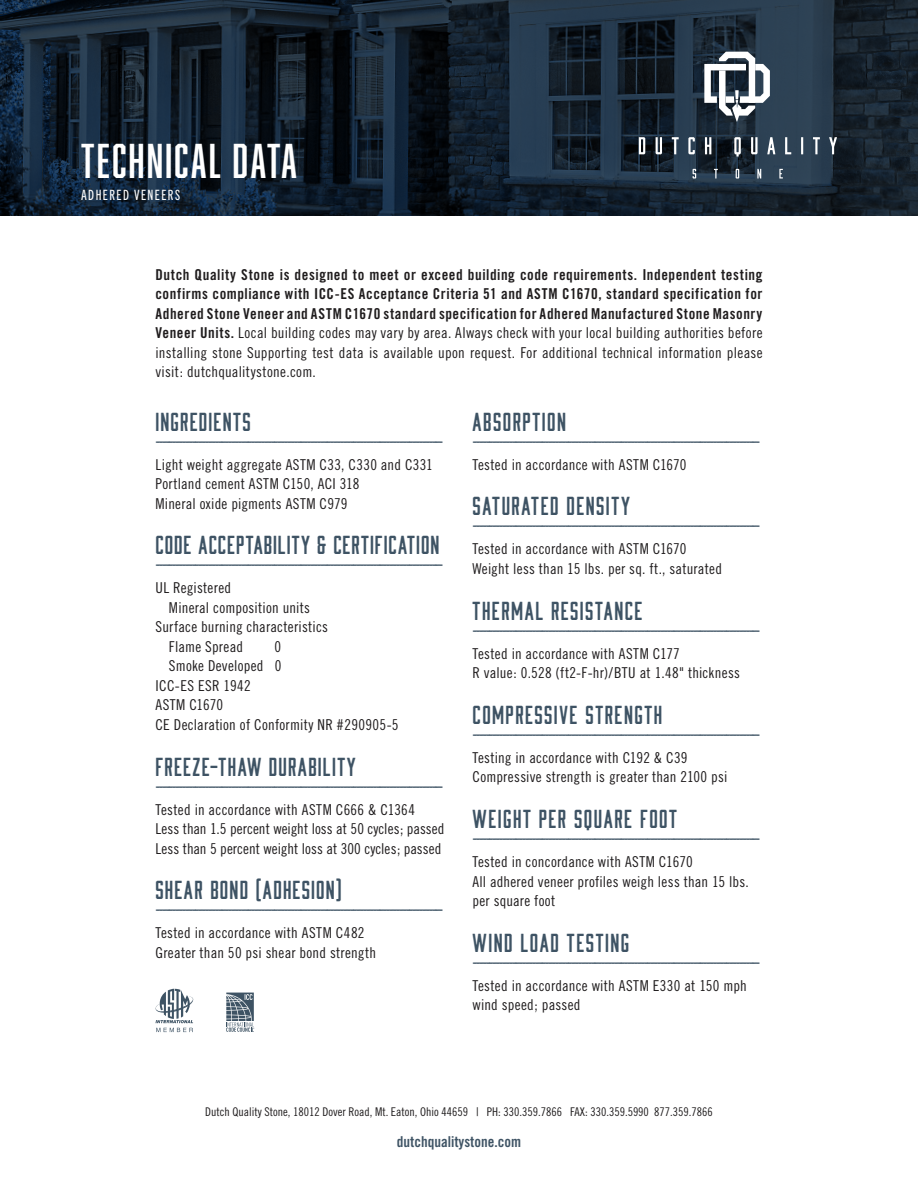
<style>
.page{position:relative;width:918px;height:1188px;background:#fff}
.page>*{position:absolute;margin:0;border:0;box-sizing:border-box;transform-origin:0 0}
.t1{font:45px "Abolition";letter-spacing:.05em;color:#fff}
.t2{font:24px "Abolition Round";letter-spacing:.06em;color:#3e5364}
.t3{font:15px/19.5px "Trade Gothic Cond Eighteen";letter-spacing:.015em;color:#1f1c1d}
.t4{font:15px/19.5px "Trade Gothic Bold Cond Twenty";letter-spacing:.035em;color:#1f1c1d;text-align:justify}
.t5{font:15px "Trade Gothic Bold Cond Twenty";color:#3e5364}
.t6{font:14.25px "Trade Gothic Bold Cond Twenty";color:#3e5364}
.t7{font:14.25px "Trade Gothic Next LT Pro Cm";letter-spacing:.11em;color:#fff}
.t8{font:12px "Trade Gothic Cond Eighteen";color:#1f1c1d}
.s1{font-family:"Trade Gothic Cond Eighteen"}
</style>
<div class="page">
<svg style="left:0;top:0;width:918px;height:216px;background:#162533"></svg>
<svg style="left:639px;top:137px;width:6px;height:17px"></svg>
<svg style="left:656px;top:137px;width:6px;height:17px"></svg>
<svg style="left:672px;top:137px;width:7px;height:17px"></svg>
<svg style="left:688px;top:137px;width:7px;height:17px"></svg>
<svg style="left:705px;top:137px;width:6px;height:17px"></svg>
<svg style="left:734px;top:137px;width:7px;height:20px"></svg>
<svg style="left:751px;top:137px;width:7px;height:17px"></svg>
<svg style="left:767px;top:137px;width:8px;height:17px"></svg>
<svg style="left:785px;top:137px;width:6px;height:17px"></svg>
<svg style="left:801px;top:137px;width:2px;height:17px"></svg>
<svg style="left:813px;top:137px;width:7px;height:17px"></svg>
<svg style="left:829px;top:137px;width:8px;height:17px"></svg>
<svg style="left:693px;top:169px;width:3px;height:9px"></svg>
<svg style="left:714px;top:169px;width:4px;height:9px"></svg>
<svg style="left:736px;top:169px;width:3px;height:9px"></svg>
<svg style="left:757px;top:169px;width:4px;height:9px"></svg>
<svg style="left:779px;top:169px;width:4px;height:9px"></svg>
<svg style="left:704px;top:52px;width:66px;height:70px"></svg>
<svg style="left:155px;top:989px;width:39px;height:43px"></svg>
<svg style="left:226px;top:993px;width:28px;height:39px"></svg>
<p class="t1" style="left:81px;top:135px;width:217px">TECHNICAL DATA</p>
<p class="t7" style="left:81px;top:185px;width:101px">ADHERED VENEERS</p>
<p class="t4" style="left:155px;top:265px;width:609px">Dutch Quality Stone is designed to meet or exceed building code requirements. Independent testing confirms compliance with ICC-ES Acceptance Criteria 51 and ASTM C1670, standard specification for Adhered Stone Veneer and ASTM C1670 standard specification for Adhered Manufactured Stone Masonry Veneer Units. <span class="s1">Local building codes may vary by area. Always check with your local building authorities before installing stone Supporting test data is available upon request. For additional technical information please visit: dutchqualitystone.com.</span></p>
<p class="t2" style="left:155px;top:407px;width:97px">INGREDIENTS</p>
<p class="t6" style="left:155px;top:432px;width:289px">---------------------------------------------------------------------------------------</p>
<p class="t3" style="left:155px;top:454px;width:279px">Light weight aggregate ASTM C33, C330 and C331<br>Portland cement ASTM C150, ACI 318</p>
<p class="t3" style="left:155px;top:493px;width:193px">Mineral oxide pigments ASTM C979</p>
<p class="t2" style="left:155px;top:531px;width:285px">CODE ACCEPTABILITY &amp; CERTIFICATION</p>
<p class="t6" style="left:155px;top:556px;width:289px">---------------------------------------------------------------------------------------</p>
<p class="t3" style="left:155px;top:578px;width:77px">UL Registered</p>
<p class="t3" style="left:169px;top:598px;width:143px">Mineral composition units</p>
<p class="t3" style="left:155px;top:617px;width:174px">Surface burning characteristics</p>
<p class="t3" style="left:169px;top:637px;width:76px">Flame Spread</p>
<p class="t3" style="left:274px;top:637px;width:8px">0</p>
<p class="t3" style="left:169px;top:656px;width:114px">Smoke Developed 0</p>
<p class="t3" style="left:155px;top:676px;width:97px">ICC-ES ESR 1942</p>
<p class="t3" style="left:155px;top:695px;width:69px">ASTM C1670</p>
<p class="t3" style="left:155px;top:715px;width:245px">CE Declaration of Conformity NR #290905-5</p>
<p class="t2" style="left:155px;top:752px;width:202px">FREEZE-THAW DURABILITY</p>
<p class="t6" style="left:155px;top:777px;width:289px">---------------------------------------------------------------------------------------</p>
<p class="t3" style="left:155px;top:799px;width:261px">Tested in accordance with ASTM C666 &amp; C1364</p>
<p class="t3" style="left:155px;top:819px;width:291px">Less than 1.5 percent weight loss at 50 cycles; passed<br>Less than 5 percent weight loss at 300 cycles; passed</p>
<p class="t2" style="left:155px;top:876px;width:188px">SHEAR BOND (ADHESION)</p>
<p class="t6" style="left:155px;top:901px;width:289px">---------------------------------------------------------------------------------------</p>
<p class="t3" style="left:155px;top:923px;width:211px">Tested in accordance with ASTM C482</p>
<p class="t3" style="left:155px;top:943px;width:222px">Greater than 50 psi shear bond strength</p>
<p class="t2" style="left:473px;top:407px;width:95px">ABSORPTION</p>
<p class="t6" style="left:472px;top:432px;width:289px">---------------------------------------------------------------------------------------</p>
<p class="t3" style="left:472px;top:454px;width:216px">Tested in accordance with ASTM C1670</p>
<p class="t2" style="left:473px;top:492px;width:159px">SATURATED DENSITY</p>
<p class="t6" style="left:472px;top:517px;width:289px">---------------------------------------------------------------------------------------</p>
<p class="t3" style="left:472px;top:539px;width:216px">Tested in accordance with ASTM C1670</p>
<p class="t3" style="left:472px;top:559px;width:251px">Weight less than 15 lbs. per sq. ft., saturated</p>
<p class="t2" style="left:473px;top:596px;width:171px">THERMAL RESISTANCE</p>
<p class="t6" style="left:472px;top:621px;width:289px">---------------------------------------------------------------------------------------</p>
<p class="t3" style="left:472px;top:643px;width:209px">Tested in accordance with ASTM C177</p>
<p class="t3" style="left:472px;top:663px;width:269px">R value: 0.528 (ft2-F-hr)/BTU at 1.48" thickness</p>
<p class="t2" style="left:473px;top:700px;width:191px">COMPRESSIVE STRENGTH</p>
<p class="t6" style="left:472px;top:725px;width:289px">---------------------------------------------------------------------------------------</p>
<p class="t3" style="left:472px;top:748px;width:217px">Testing in accordance with C192 &amp; C39</p>
<p class="t3" style="left:472px;top:767px;width:256px">Compressive strength is greater than 2100 psi</p>
<p class="t2" style="left:473px;top:804px;width:206px">WEIGHT PER SQUARE FOOT</p>
<p class="t6" style="left:472px;top:829px;width:289px">---------------------------------------------------------------------------------------</p>
<p class="t3" style="left:472px;top:852px;width:222px">Tested in concordance with ASTM C1670</p>
<p class="t3" style="left:472px;top:871px;width:278px">All adhered veneer profiles weigh less than 15 lbs. per square foot</p>
<p class="t2" style="left:473px;top:928px;width:158px">WIND LOAD TESTING</p>
<p class="t6" style="left:472px;top:953px;width:289px">---------------------------------------------------------------------------------------</p>
<p class="t3" style="left:472px;top:976px;width:276px">Tested in accordance with ASTM E330 at 150 mph wind speed; passed</p>
<p class="t8" style="left:205px;top:1105px;width:509px">Dutch Quality Stone, 18012 Dover Road, Mt. Eaton, Ohio 44659 | PH: 330.359.7866 FAX: 330.359.5990 877.359.7866</p>
<p class="t5" style="left:397px;top:1133px;width:126px">dutchqualitystone.com</p>
</div>
